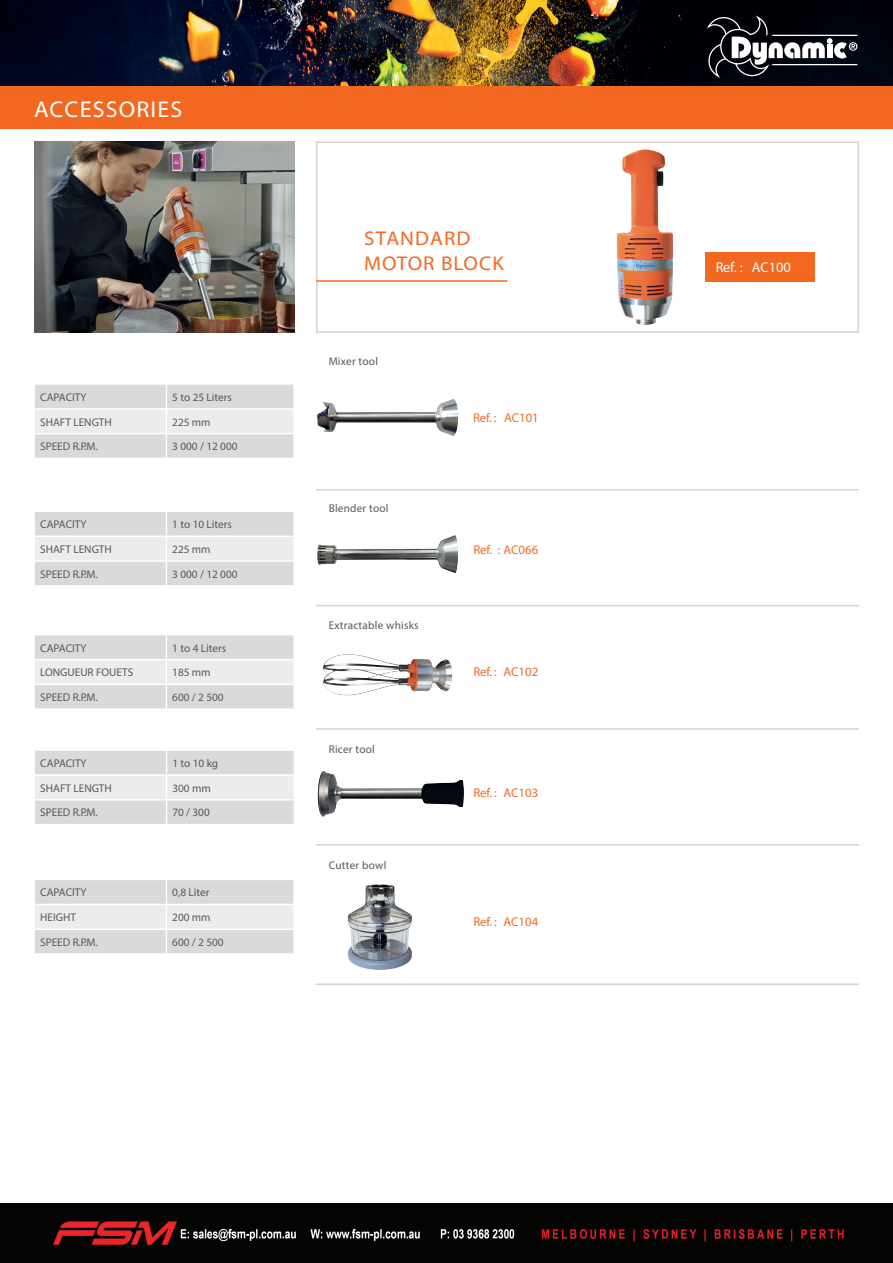
<style>
.page{position:relative;width:893px;height:1263px;background:#fff}
.page>*{position:absolute;margin:0;border:0;box-sizing:border-box;transform-origin:0 0}
.t1{font:600 22.8px "Avant Garde IT Cby BT";letter-spacing:.05em;color:#fff;scale:1.05 1}
.t2{font:19.95px/25.2px "Avant Garde IT Cby BT";letter-spacing:.05em;color:#f36821;scale:1.05 1}
.t3{font:500 14.25px "Avant Garde IT Cby BT";color:#fff}
.t4{font:500 12.75px "Avant Garde IT Cby BT";letter-spacing:-.01em;color:#f36821}
.t5{font:700 12.75px "Avant Garde IT Cby BT";color:#f36821}
.t6{font:500 11.25px "Avant Garde IT Cby BT";color:#57585a}
.t7{font:500 11.25px "Avant Garde IT Cby BT";letter-spacing:.02em;color:#57585a}
.s1{font-weight:700}
.s2{font-weight:500}
.s3{font-family:"Minion Pro";font-weight:500}
</style>
<div class="page">
<img style="left:0;top:0;width:893px;height:86px">
<div style="left:316px;top:141px;width:543px;height:192px;border:2px solid #d1d2d4"></div>
<hr style="left:316px;top:280px;width:191px;height:2px;background:#f36821">
<svg style="left:35px;top:384px;width:259px;height:74px;background:#e1e1e3"></svg>
<div style="left:0;top:86px;width:893px;height:43px;background:#f36821"></div>
<div style="left:705px;top:252px;width:109px;height:30px;background:#f36821"></div>
<img style="left:34px;top:141px;width:261px;height:192px">
<hr style="left:316px;top:489px;width:543px;height:1px;background:#d1d2d4">
<hr style="left:316px;top:605px;width:543px;height:1px;background:#d1d2d4">
<hr style="left:316px;top:728px;width:543px;height:2px;background:#d1d2d4">
<hr style="left:316px;top:844px;width:543px;height:2px;background:#d1d2d4">
<hr style="left:316px;top:983px;width:543px;height:2px;background:#d1d2d4">
<svg style="left:35px;top:880px;width:259px;height:73px;background:#e0e1e3"></svg>
<svg style="left:707px;top:15px;width:150px;height:63px"></svg>
<svg style="left:35px;top:751px;width:259px;height:73px;background:#e0e1e3"></svg>
<svg style="left:35px;top:512px;width:259px;height:73px;background:#e0e1e3"></svg>
<svg style="left:35px;top:635px;width:259px;height:73px;background:#e0e1e3"></svg>
<img style="left:348px;top:884px;width:64px;height:86px">
<img style="left:617px;top:149px;width:56px;height:176px">
<img style="left:317px;top:399px;width:141px;height:37px">
<img style="left:317px;top:535px;width:141px;height:38px">
<img style="left:323px;top:654px;width:129px;height:41px">
<img style="left:318px;top:771px;width:146px;height:46px">
<img style="left:0;top:1204px;width:893px;height:59px">
<h1 class="t1" style="left:34px;top:95px;width:143px">ACCESSORIES</h1>
<p class="t6" style="left:40px;top:390px;width:48px">CAPACITY</p>
<p class="t6" style="left:172px;top:390px;width:61px">5 to 25 Liters</p>
<p class="t6" style="left:40px;top:415px;width:73px">SHAFT LENGTH</p>
<p class="t6" style="left:172px;top:415px;width:40px">225 mm</p>
<p class="t6" style="left:40px;top:440px;width:59px">SPEED R.P.M.</p>
<p class="t6" style="left:172px;top:440px;width:67px">3 000 / 12 000</p>
<p class="t6" style="left:40px;top:517px;width:48px">CAPACITY</p>
<p class="t6" style="left:172px;top:517px;width:61px">1 to 10 Liters</p>
<p class="t6" style="left:40px;top:542px;width:73px">SHAFT LENGTH</p>
<p class="t6" style="left:172px;top:542px;width:40px">225 mm</p>
<p class="t6" style="left:40px;top:567px;width:59px">SPEED R.P.M.</p>
<p class="t6" style="left:172px;top:567px;width:67px">3 000 / 12 000</p>
<p class="t6" style="left:40px;top:641px;width:48px">CAPACITY</p>
<p class="t6" style="left:172px;top:641px;width:56px">1 to 4 Liters</p>
<p class="t6" style="left:40px;top:665px;width:95px">LONGUEUR FOUETS</p>
<p class="t6" style="left:172px;top:665px;width:40px">185 mm</p>
<p class="t6" style="left:40px;top:690px;width:59px">SPEED R.P.M.</p>
<p class="t6" style="left:172px;top:690px;width:53px">600 / 2 500</p>
<p class="t6" style="left:40px;top:756px;width:48px">CAPACITY</p>
<p class="t6" style="left:172px;top:756px;width:47px">1 to 10 kg</p>
<p class="t6" style="left:40px;top:781px;width:73px">SHAFT LENGTH</p>
<p class="t6" style="left:172px;top:781px;width:40px">300 mm</p>
<p class="t6" style="left:40px;top:806px;width:59px">SPEED R.P.M.</p>
<p class="t6" style="left:172px;top:806px;width:39px">70 / 300</p>
<p class="t6" style="left:40px;top:886px;width:48px">CAPACITY</p>
<p class="t6" style="left:172px;top:886px;width:39px">0,8 Liter</p>
<p class="t6" style="left:40px;top:910px;width:37px">HEIGHT</p>
<p class="t6" style="left:172px;top:910px;width:40px">200 mm</p>
<p class="t6" style="left:40px;top:935px;width:59px">SPEED R.P.M.</p>
<p class="t6" style="left:172px;top:935px;width:53px">600 / 2 500</p>
<h2 class="t2" style="left:364px;top:226px;width:134px">STANDARD<br>MOTOR BLOCK</h2>
<p class="t7" style="left:329px;top:354px;width:51px">Mixer tool</p>
<p class="t7" style="left:329px;top:501px;width:61px">Blender tool</p>
<p class="t7" style="left:329px;top:618px;width:91px">Extractable whisks</p>
<p class="t7" style="left:329px;top:742px;width:48px">Ricer tool</p>
<p class="t7" style="left:329px;top:859px;width:59px">Cutter bowl</p>
<p class="t4" style="left:473px;top:410px;width:67px">Ref. : <span class="s1">AC101</span></p>
<p class="t5" style="left:473px;top:542px;width:66px"><span class="s2">Ref.</span> <span class="s3">:</span> AC066</p>
<p class="t4" style="left:473px;top:664px;width:66px">Ref. : <span class="s1">AC102</span></p>
<p class="t4" style="left:473px;top:785px;width:66px">Ref. : <span class="s1">AC103</span></p>
<p class="t4" style="left:473px;top:914px;width:66px">Ref. : <span class="s1">AC104</span></p>
<p class="t3" style="left:716px;top:259px;width:76px">Ref. : <span class="s1">AC100</span></p>
</div>
